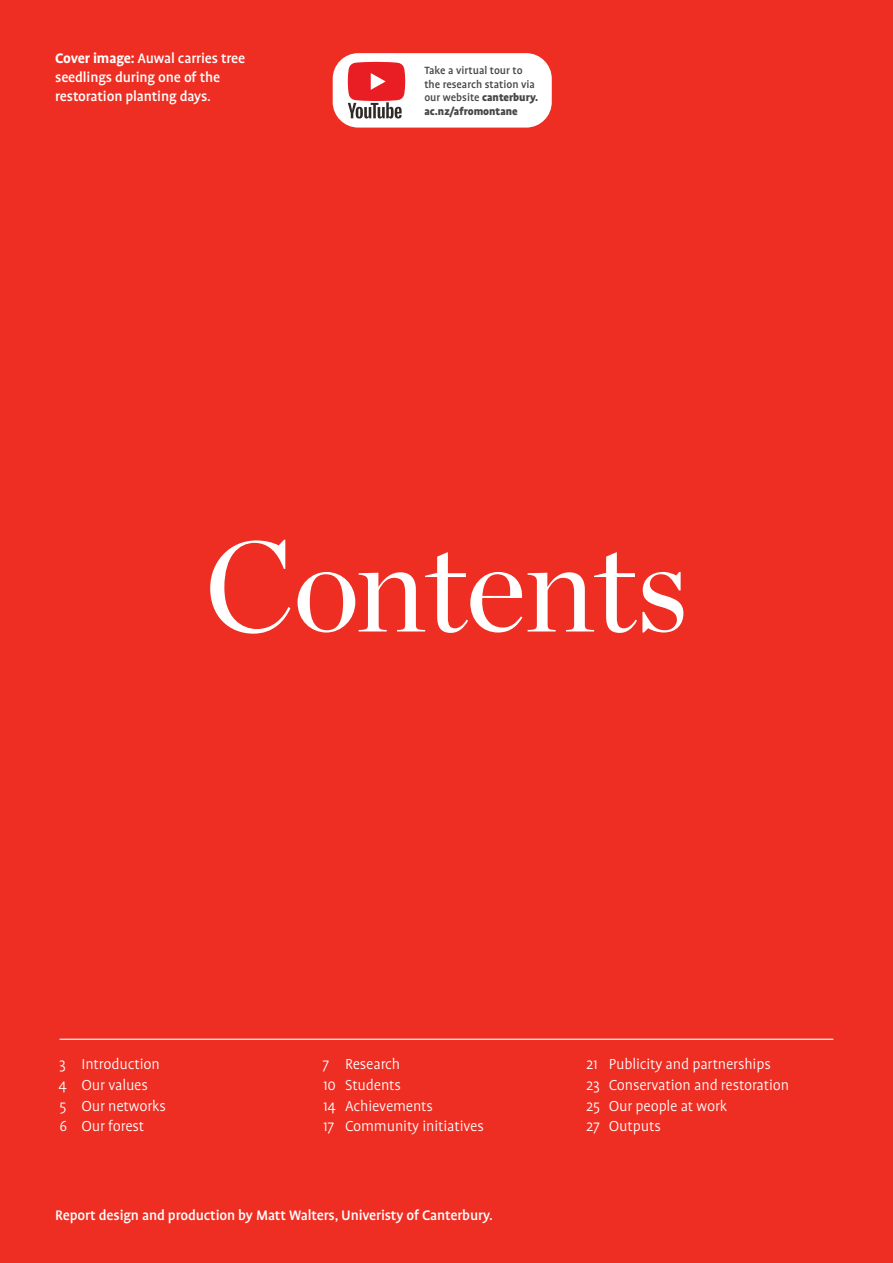
<style>
.page{position:relative;width:893px;height:1263px;background:#ee2e22}
.page>*{position:absolute;margin:0;border:0;box-sizing:border-box;transform-origin:0 0}
.t1{font:127.5px "Chronicle Display";letter-spacing:-.01em;color:#fff}
.Contents_Body{font:300 16.5px "Profile Pro";letter-spacing:-.01em;color:#fff}
.Body{font:500 15.75px/18.8px "Profile Pro";letter-spacing:-.01em;color:#fff}
.t2{font:500 12px/13.5px "Profile Pro";color:#474747}
.s1{font-weight:700}
.s2{font-weight:900}
</style>
<div class="page">
<hr style="left:60px;top:1039px;width:773px;height:1px;background:#fff">
<div style="left:333px;top:53px;width:219px;height:75px;background:#fff;border-radius:26px"></div>
<svg style="left:348px;top:62px;width:57px;height:57px"></svg>
<p class="Body" style="left:55px;top:50px;width:191px"><span class="s1">Cover image:</span> Auwal carries tree seedlings during one of the restoration planting days.</p>
<h2 class="t2" style="left:424px;top:64px;width:115px">Take a virtual tour to the research station via our website <span class="s2">canterbury. ac.nz/afromontane</span></h2>
<p class="t1" style="left:204px;top:489px;width:486px">Contents</p>
<p class="Contents_Body" style="left:59px;top:1055px;width:102px">3 Introduction</p>
<p class="Contents_Body" style="left:58px;top:1076px;width:91px">4 Our values</p>
<p class="Contents_Body" style="left:60px;top:1097px;width:108px">5 Our networks</p>
<p class="Contents_Body" style="left:59px;top:1117px;width:86px">6 Our forest</p>
<p class="Contents_Body" style="left:323px;top:1055px;width:79px">7 Research</p>
<p class="Contents_Body" style="left:323px;top:1076px;width:79px">10 Students</p>
<p class="Contents_Body" style="left:323px;top:1097px;width:111px">14 Achievements</p>
<p class="Contents_Body" style="left:323px;top:1117px;width:162px">17 Community initiatives</p>
<p class="Contents_Body" style="left:586px;top:1055px;width:186px">21 Publicity and partnerships</p>
<p class="Contents_Body" style="left:586px;top:1076px;width:205px">23 Conservation and restoration</p>
<p class="Contents_Body" style="left:586px;top:1097px;width:143px">25 Our people at work</p>
<p class="Contents_Body" style="left:586px;top:1117px;width:76px">27 Outputs</p>
<p class="Body" style="left:55px;top:1206px;width:439px">Report design and production by Matt Walters, Univeristy of Canterbury.</p>
</div>
